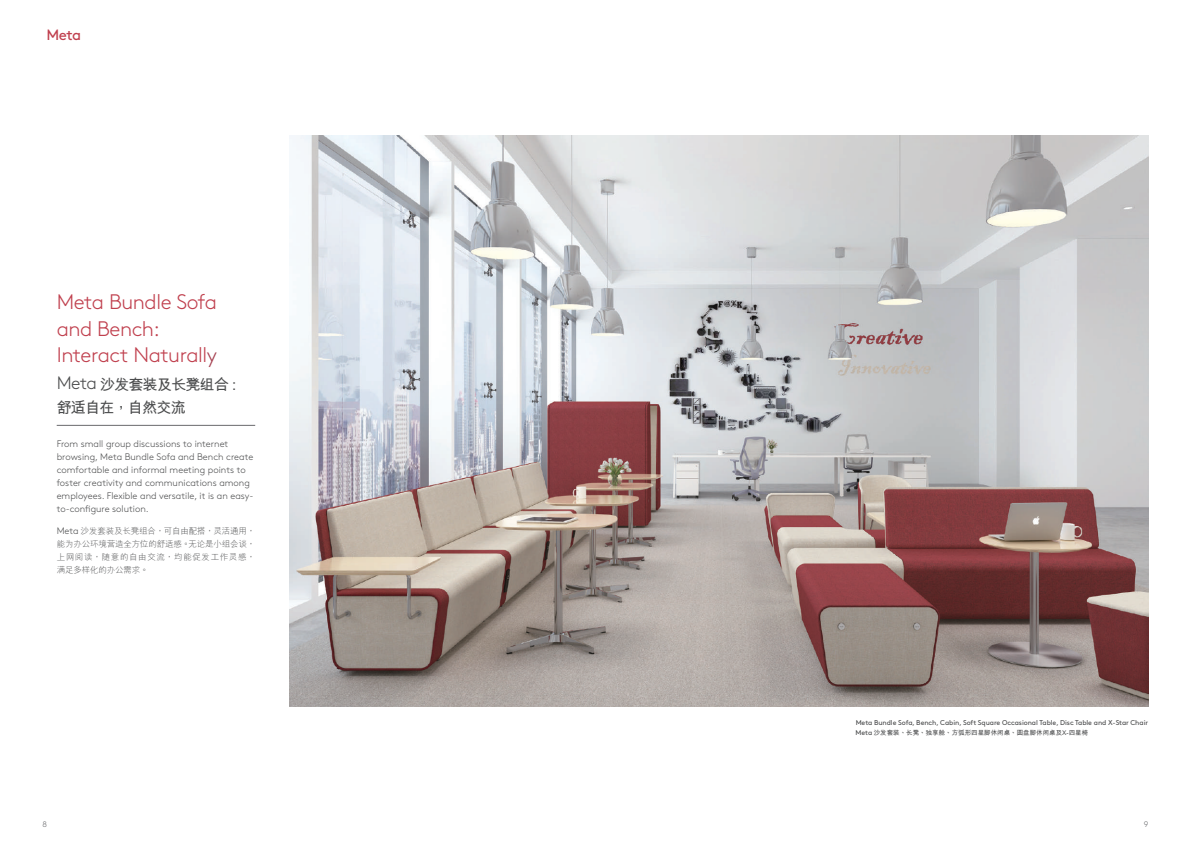
<style>
.page{position:relative;width:1191px;height:842px;background:#fff}
.page>*{position:absolute;margin:0;border:0;box-sizing:border-box;transform-origin:0 0}
.t1{font:300 21px/26.6px "Brown Std";letter-spacing:-.02em;color:#c0404e}
.t2{font:700 15px/23.2px "M Hei HKS";letter-spacing:-.05em;color:#4b4c4d}
.t3{font:15px "Brown Std";color:#c0404e}
.t4{font:300 9.5px/13px "Brown Std";color:#4b4c4d}
.t5{font:300 8.5px/12.9px "M Hei HKS";letter-spacing:-.02em;color:#4b4c4d;text-align:justify}
.t6{font:300 8px "Brown Std";color:#6c6d70}
.t7{font:7px "Brown Std";letter-spacing:-.01em;color:#4b4c4d}
.t8{font:700 6.5px "M Hei HKS";color:#4b4c4d}
.s1{color:#a54050}
.s2{font-family:"Brown Std";font-weight:300;font-size:18px}
.s3{font-family:"Brown Std";font-size:9.5px}
.s4{font-family:"Brown Std";font-weight:400;font-size:7px}
</style>
<div class="page">
<img style="left:290px;top:136px;width:858px;height:570px">
<hr style="left:57px;top:425px;width:198px;height:1px;background:#69696c">
<h2 class="t3" style="left:46px;top:26px;width:36px">Meta</h2>
<h1 class="t1" style="left:57px;top:289px;width:162px">Meta Bundle Sofa and Bench:<br>Interact Naturall<span class="s1">y</span></h1>
<h2 class="t2" style="left:57px;top:371px;width:181px"><span class="s2">Meta</span> 沙发套装及长凳組合 :舒适自在，自然交流</h2>
<p class="t4" style="left:57px;top:437px;width:198px">From small group discussions to internet browsing, Meta Bundle Sofa and Bench create comfortable and informal meeting points to foster creativity and communications among employees. Flexible and versatile, it is an easy&shy;to-configure solution.</p>
<p class="t5" style="left:57px;top:524px;width:200px"><span class="s3">Meta</span> 沙发套装及长凳組合，可自由配搭，灵活通用，能為辦公環境營造全方位的舒适感。無論是小組会談，上网閱讀，随意的自由交流，均能促发工作灵感，滿足多样化的辦公需求。</p>
<p class="t7" style="left:855px;top:718px;width:294px">Meta Bundle Sofa, Bench, Cabin, Soft Square Occasional Table, Disc Table and X-Star Chair</p>
<p class="t8" style="left:855px;top:727px;width:234px"><span class="s4">Meta</span> 沙发套装、長凳、獨享艙、方弧形四星脚休閑桌、圓盤脚休閑桌及X-四星椅</p>
<p class="t6" style="left:43px;top:820px;width:6px">8</p>
<p class="t6" style="left:1143px;top:820px;width:6px">9</p>
</div>
